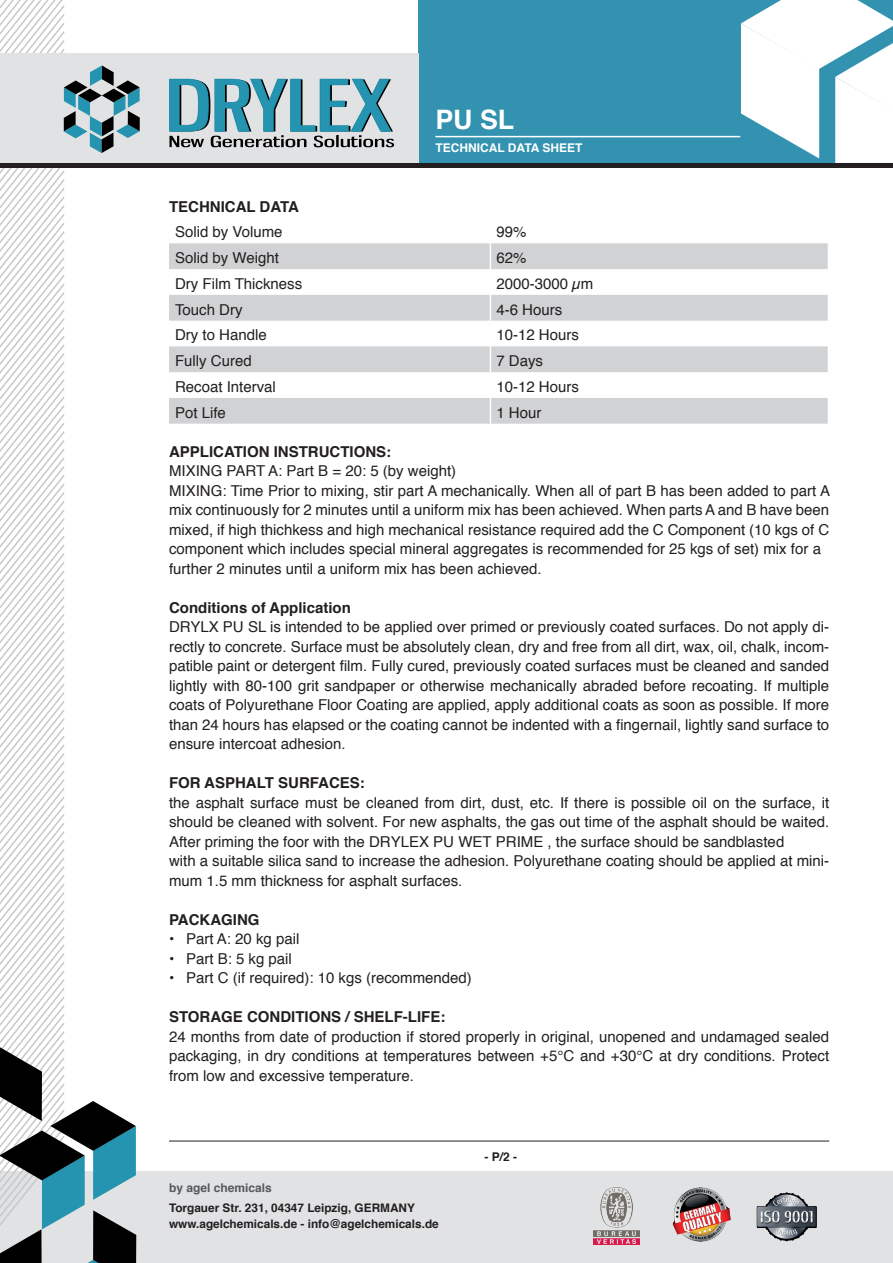
<style>
.page{position:relative;width:893px;height:1263px;background:#fff}
.page>*{position:absolute;margin:0;border:0;box-sizing:border-box;transform-origin:0 0}
.t1{font:700 26.85px "Helvetica";color:#fff}
.t2{font:15px/19.5px "Helvetica";color:#231f20}
.t3{font:700 15px "Helvetica";color:#231f20}
.t4{font:700 12px "Helvetica";color:#fff}
.t5{font:700 12px "Helvetica";color:#57585a}
.t6{font:700 12px "Helvetica";color:#231f20}
.t7{font:700 11.85px/15.3px "Helvetica";color:#231f20}
</style>
<div class="page">
<div style="left:0;top:1171px;width:893px;height:92px;background:#e1e2e4"></div>
<hr style="left:169px;top:1141px;width:660px;height:1px;background:#231f20">
<div style="left:418px;top:0;width:475px;height:163px;background:#3292b0"></div>
<svg style="left:741px;top:0;width:152px;height:163px"></svg>
<div style="left:0;top:53px;width:418px;height:110px;background:#e1e2e4"></div>
<svg style="left:169px;top:243px;width:659px;height:181px;fill:#d1d2d4"></svg>
<svg style="left:490px;top:243px;width:1px;height:181px"></svg>
<img style="left:594px;top:1188px;width:45px;height:56px">
<img style="left:672px;top:1188px;width:59px;height:54px">
<img style="left:756px;top:1192px;width:61px;height:50px">
<svg style="left:169px;top:79px;width:225px;height:68px"></svg>
<svg style="left:0;top:0;width:140px;height:1263px"></svg>
<div style="left:0;top:163px;width:893px;height:5px;background:#231f20"></div>
<hr style="left:435px;top:136px;width:305px;height:1px;background:#fff">
<h1 class="t1" style="left:435px;top:98px;width:80px">PU SL</h1>
<p class="t4" style="left:435px;top:138px;width:148px">TECHNICAL DATA SHEET</p>
<p class="t3" style="left:169px;top:194px;width:132px">TECHNICAL DATA</p>
<p class="t2" style="left:175px;top:223px;width:109px">Solid by Volume</p>
<p class="t2" style="left:496px;top:223px;width:32px">99%</p>
<p class="t2" style="left:175px;top:249px;width:105px">Solid by Weight</p>
<p class="t2" style="left:496px;top:249px;width:32px">62%</p>
<p class="t2" style="left:175px;top:274px;width:129px">Dry Film Thickness</p>
<p class="t2" style="left:496px;top:274px;width:99px">2000-3000 µm</p>
<p class="t2" style="left:175px;top:300px;width:69px">Touch Dry</p>
<p class="t2" style="left:496px;top:300px;width:67px">4-6 Hours</p>
<p class="t2" style="left:175px;top:326px;width:93px">Dry to Handle</p>
<p class="t2" style="left:496px;top:326px;width:84px">10-12 Hours</p>
<p class="t2" style="left:175px;top:352px;width:78px">Fully Cured</p>
<p class="t2" style="left:496px;top:352px;width:48px">7 Days</p>
<p class="t2" style="left:175px;top:377px;width:102px">Recoat Interval</p>
<p class="t2" style="left:496px;top:377px;width:84px">10-12 Hours</p>
<p class="t2" style="left:175px;top:403px;width:52px">Pot Life</p>
<p class="t2" style="left:496px;top:403px;width:47px">1 Hour</p>
<p class="t3" style="left:169px;top:439px;width:224px">APPLICATION INSTRUCTIONS:</p>
<p class="t2" style="left:169px;top:462px;width:662px">MIXING PART A: Part B = 20: 5 (by weight)<br>MIXING: Time Prior to mixing, stir part A mechanically. When all of part B has been added to part A mix continuously for 2 minutes until a uniform mix has been achieved. When parts A and B have been mixed, if high thichkess and high mechanical resistance required add the C Component (10 kgs of C component which includes special mineral aggregates is recommended for 25 kgs of set) mix for a further 2 minutes until a uniform mix has been achieved.</p>
<p class="t3" style="left:169px;top:595px;width:183px">Conditions of Application</p>
<p class="t2" style="left:169px;top:618px;width:662px;text-align:justify">DRYLX PU SL is intended to be applied over primed or previously coated surfaces. Do not apply di&shy;rectly to concrete. Surface must be absolutely clean, dry and free from all dirt, wax, oil, chalk, incom&shy;patible paint or detergent film. Fully cured, previously coated surfaces must be cleaned and sanded lightly with 80-100 grit sandpaper or otherwise mechanically abraded before recoating. If multiple coats of Polyurethane Floor Coating are applied, apply additional coats as soon as possible. If more than 24 hours has elapsed or the coating cannot be indented with a fingernail, lightly sand surface to ensure intercoat adhesion.</p>
<p class="t3" style="left:169px;top:771px;width:197px">FOR ASPHALT SURFACES:</p>
<p class="t2" style="left:169px;top:793px;width:662px">the asphalt surface must be cleaned from dirt, dust, etc. If there is possible oil on the surface, it should be cleaned with solvent. For new asphalts, the gas out time of the asphalt should be waited.<br>After priming the foor with the DRYLEX PU WET PRIME , the surface should be sandblasted<br>with a suitable silica sand to increase the adhesion. Polyurethane coating should be applied at mini&shy;mum 1.5 mm thickness for asphalt surfaces.</p>
<p class="t3" style="left:169px;top:907px;width:92px">PACKAGING</p>
<p class="t2" style="left:169px;top:930px;width:132px">• Part A: 20 kg pail</p>
<p class="t2" style="left:169px;top:949px;width:124px">• Part B: 5 kg pail</p>
<p class="t2" style="left:169px;top:969px;width:304px">• Part C (if required): 10 kgs (recommended)</p>
<p class="t3" style="left:169px;top:1005px;width:278px">STORAGE CONDITIONS / SHELF-LIFE:</p>
<p class="t2" style="left:169px;top:1027px;width:662px;text-align:justify">24 months from date of production if stored properly in original, unopened and undamaged sealed packaging, in dry conditions at temperatures between +5°C and +30°C at dry conditions. Protect from low and excessive temperature.</p>
<p class="t5" style="left:169px;top:1178px;width:104px">by agel chemicals</p>
<p class="t7" style="left:169px;top:1200px;width:271px">Torgauer Str. 231, 04347 Leipzig, GERMANY www.agelchemicals.de - info@agelchemicals.de</p>
<p class="t6" style="left:484px;top:1147px;width:34px">- P/2 -</p>
</div>
